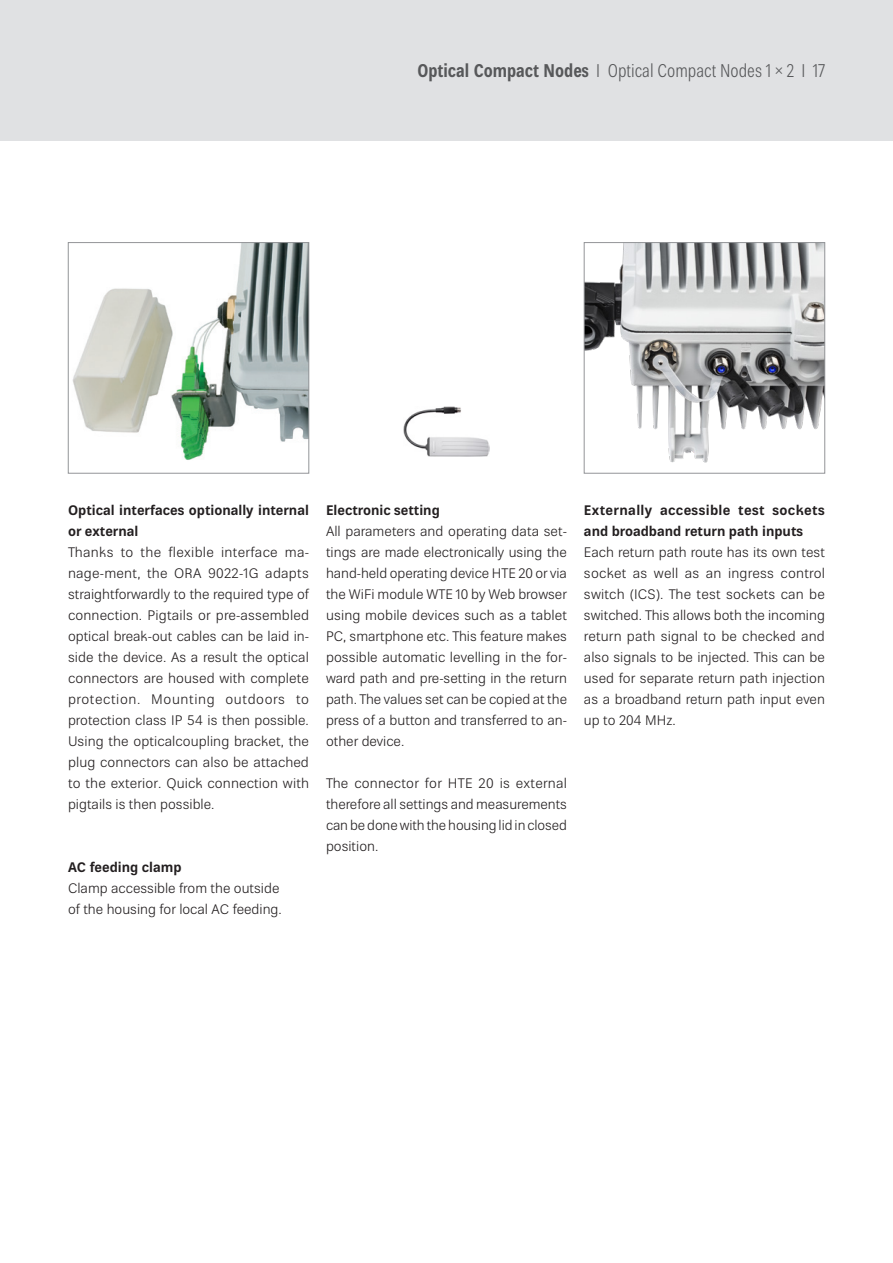
<style>
.page{position:relative;width:893px;height:1263px;background:#fff}
.page>*{position:absolute;margin:0;border:0;box-sizing:border-box;transform-origin:0 0}
.t1{font:300 condensed 18px "Kathrein 47";color:#57585a}
.t2{font:300 13.5px/21px "Kathrein 45";color:#231f20;text-align:justify}
.t3{font:700 13.5px/21px "Kathrein 75";color:#231f20}
.t4{font:700 13.5px/21px "Kathrein 75";letter-spacing:.025em;color:#231f20}
.s1{font-family:"Kathrein 77";font-weight:700}
</style>
<div class="page">
<div style="left:0;top:0;width:893px;height:140px;background:#e0e1e3"></div>
<img style="left:72px;top:244px;width:235px;height:216px">
<div style="left:68px;top:242px;width:241px;height:231px;border:1px solid #939598"></div>
<img style="left:586px;top:244px;width:237px;height:219px">
<div style="left:584px;top:242px;width:241px;height:231px;border:1px solid #939598"></div>
<img style="left:404px;top:406px;width:85px;height:51px">
<h1 class="t1" style="left:417px;top:58px;width:409px"><span class="s1">Optical Compact Nodes</span> I Optical Compact Nodes 1 × 2 I 17</h1>
<p class="t3" style="left:68px;top:500px;width:242px">Optical interfaces optionally internal or external</p>
<p class="t2" style="left:68px;top:542px;width:243px">Thanks to the flexible interface ma&shy;nage-ment, the ORA 9022-1G adapts straightforwardly to the required type of connection. Pigtails or pre-assembled optical break-out cables can be laid in&shy;side the device. As a result the optical connectors are housed with complete protection. Mounting outdoors to protection class IP 54 is then possible.<br>Using the opticalcoupling bracket, the plug connectors can also be attached to the exterior. Quick connection with pigtails is then possible.</p>
<p class="t3" style="left:68px;top:857px;width:115px">AC feeding clamp</p>
<p class="t2" style="left:68px;top:878px;width:215px">Clamp accessible from the outside of the housing for local AC feeding.</p>
<p class="t3" style="left:326px;top:500px;width:115px">Electronic setting</p>
<p class="t2" style="left:326px;top:521px;width:243px">All parameters and operating data set&shy;tings are made electronically using the hand-held operating device HTE 20 or via the WiFi module WTE 10 by Web browser using mobile devices such as a tablet PC, smartphone etc. This feature makes possible automatic levelling in the for&shy;ward path and pre-setting in the return path. The values set can be copied at the press of a button and transferred to an&shy;other device.</p>
<p class="t2" style="left:326px;top:773px;width:243px">The connector for HTE 20 is external therefore all settings and measurements can be done with the housing lid in closed position.</p>
<p class="t4" style="left:584px;top:500px;width:242px">Externally accessible test sockets and broadband return path inputs</p>
<p class="t2" style="left:584px;top:542px;width:243px">Each return path route has its own test socket as well as an ingress control switch (ICS). The test sockets can be switched. This allows both the incoming return path signal to be checked and also signals to be injected. This can be used for separate return path injection as a broadband return path input even up to 204 MHz.</p>
</div>
